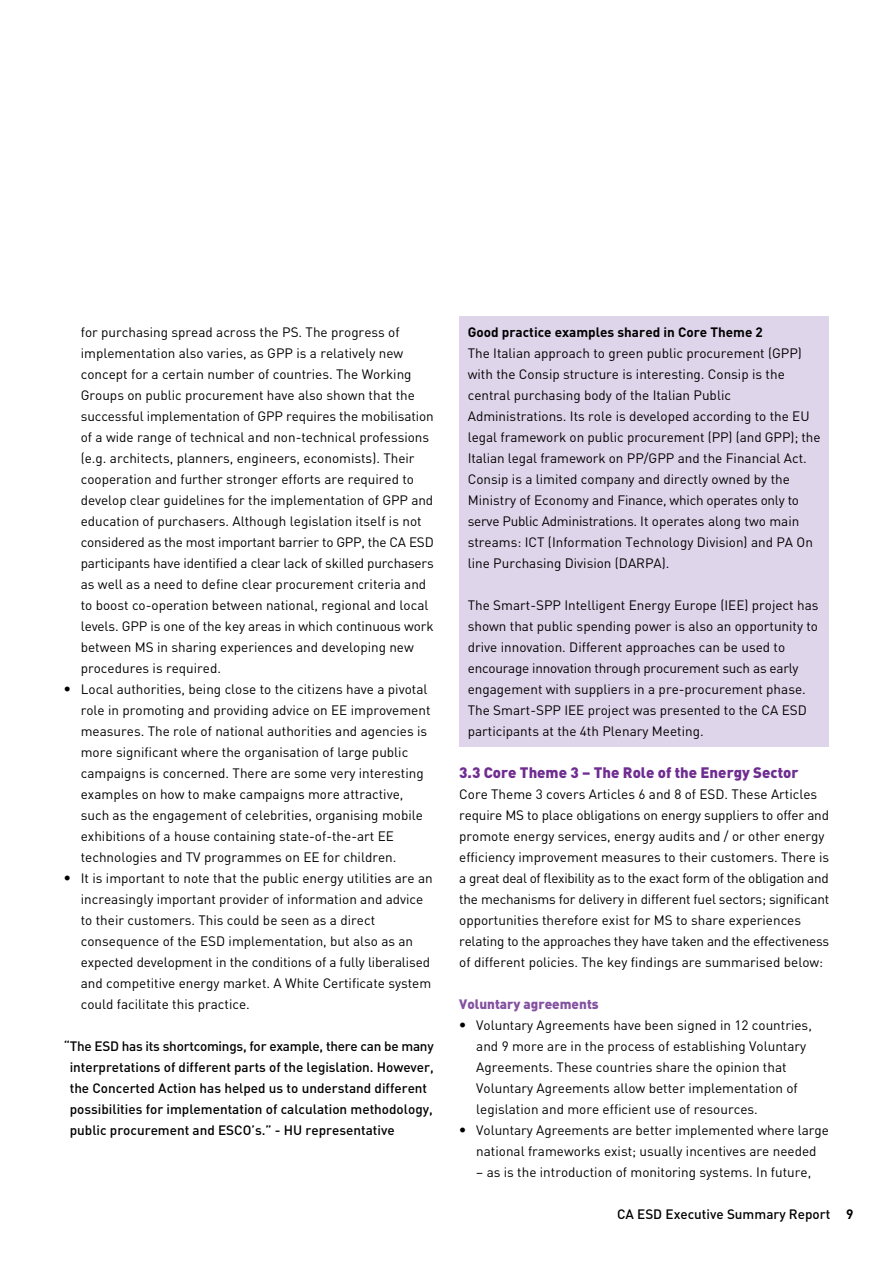
<style>
.page{position:relative;width:893px;height:1263px;background:#fff}
.page>*{position:absolute;margin:0;border:0;box-sizing:border-box;transform-origin:0 0}
.t1{font:15px "Immprint DIN Black";color:#6f2c91}
.t2{font:13.5px/21px "Immprint DIN Regular";color:#000}
.t3{font:13.5px/21px "Immprint DIN Medium";color:#000}
.t4{font:13.5px "Immprint DIN Bold";color:#000}
.t5{font:13.5px "Immprint DIN Black";color:#8452a1}
.s1{font-family:"Immprint DIN Black";font-size:15px}
.s2{font-family:"Immprint DIN Bold"}
</style>
<div class="page">
<div style="left:459px;top:316px;width:370px;height:430px;background:#dfd5ea"></div>
<p class="t2" style="left:81px;top:321px;width:354px">for purchasing spread across the PS. The progress of implementation also varies, as GPP is a relatively new concept for a certain number of countries. The Working Groups on public procurement have also shown that the successful implementation of GPP requires the mobilisation of a wide range of technical and non-technical professions (e.g. architects, planners, engineers, economists). Their cooperation and further stronger efforts are required to develop clear guidelines for the implementation of GPP and education of purchasers. Although legislation itself is not considered as the most important barrier to GPP, the CA ESD participants have identified a clear lack of skilled purchasers as well as a need to define clear procurement criteria and to boost co-operation between national, regional and local levels. GPP is one of the key areas in which continuous work between MS in sharing experiences and developing new procedures is required.</p>
<p class="t2" style="left:81px;top:678px;width:351px;text-indent:-17px"><span class="s1">•</span> Local authorities, being close to the citizens have a pivotal role in promoting and providing advice on EE improvement measures. The role of national authorities and agencies is more significant where the organisation of large public campaigns is concerned. There are some very interesting examples on how to make campaigns more attractive, such as the engagement of celebrities, organising mobile exhibitions of a house containing state-of-the-art EE technologies and TV programmes on EE for children.</p>
<p class="t2" style="left:81px;top:867px;width:353px;text-indent:-17px"><span class="s1">•</span> It is important to note that the public energy utilities are an increasingly important provider of information and advice to their customers. This could be seen as a direct consequence of the ESD implementation, but also as an expected development in the conditions of a fully liberalised and competitive energy market. A White Certificate system could facilitate this practice.</p>
<p class="t3" style="left:70px;top:1035px;width:366px;text-indent:-6px">“The ESD has its shortcomings, for example, there can be many interpretations of different parts of the legislation. However, the Concerted Action has helped us to understand different possibilities for implementation of calculation methodology, public procurement and ESCO’s.” - HU representative</p>
<p class="t4" style="left:468px;top:323px;width:297px">Good practice examples shared in Core Theme 2</p>
<p class="t2" style="left:468px;top:342px;width:354px">The Italian approach to green public procurement (GPP) with the Consip structure is interesting. Consip is the central purchasing body of the Italian Public Administrations. Its role is developed according to the EU legal framework on public procurement (PP) (and GPP); the Italian legal framework on PP/GPP and the Financial Act.<br>Consip is a limited company and directly owned by the Ministry of Economy and Finance, which operates only to serve Public Administrations. It operates along two main streams: ICT (Information Technology Division) and PA On line Purchasing Division (DARPA).</p>
<p class="t2" style="left:468px;top:594px;width:352px">The Smart-SPP Intelligent Energy Europe (IEE) project has shown that public spending power is also an opportunity to drive innovation. Different approaches can be used to encourage innovation through procurement such as early engagement with suppliers in a pre-procurement phase.<br>The Smart-SPP IEE project was presented to the CA ESD participants at the 4th Plenary Meeting.</p>
<p class="t1" style="left:459px;top:762px;width:341px">3.3 Core Theme 3 – The Role of the Energy Sector</p>
<p class="t2" style="left:459px;top:783px;width:371px">Core Theme 3 covers Articles 6 and 8 of ESD. These Articles require MS to place obligations on energy suppliers to offer and promote energy services, energy audits and / or other energy efficiency improvement measures to their customers. There is a great deal of flexibility as to the exact form of the obligation and the mechanisms for delivery in different fuel sectors; significant opportunities therefore exist for MS to share experiences relating to the approaches they have taken and the effectiveness of different policies. The key findings are summarised below:</p>
<p class="t5" style="left:459px;top:995px;width:141px">Voluntary agreements</p>
<p class="t2" style="left:476px;top:1014px;width:337px;text-indent:-17px"><span class="s1">•</span> Voluntary Agreements have been signed in 12 countries, and 9 more are in the process of establishing Voluntary Agreements. These countries share the opinion that Voluntary Agreements allow better implementation of legislation and more efficient use of resources.</p>
<p class="t2" style="left:459px;top:1119px;width:371px;text-align:center"><span class="s1">•</span> Voluntary Agreements are better implemented where large national frameworks exist; usually incentives are needed</p>
<p class="t2" style="left:476px;top:1161px;width:336px">– as is the introduction of monitoring systems. In future,</p>
<p class="t3" style="left:617px;top:1203px;width:238px">CA ESD Executive Summary Report <span class="s2">9</span></p>
</div>
